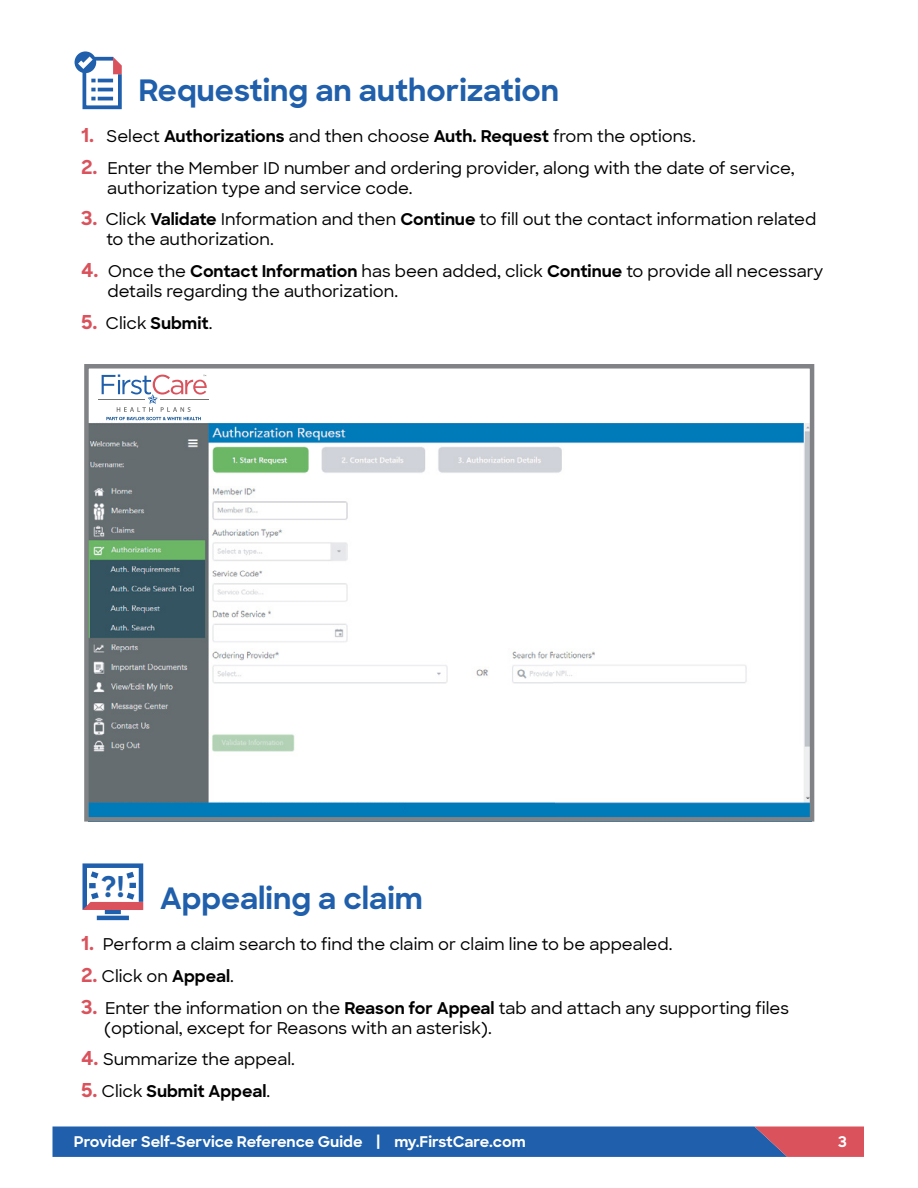
<style>
.page{position:relative;width:918px;height:1188px;background:#fff}
.page>*{position:absolute;margin:0;border:0;box-sizing:border-box;transform-origin:0 0}
.t1{font:700 30px "Sharp Sans";color:#1f5fab}
.t2{font:700 29.1px "Sharp Sans";color:#1f5fab}
.t3{font:500 16.5px/19.8px "Sharp Sans";color:#000}
.t4{font:700 16.5px "Sharp Sans";color:#000}
.t5{font:700 15px "Sharp Sans";color:#fff}
.s1{font-weight:700;font-size:19.5px;color:#d9525c}
.s2{font-weight:700}
.s3{font-size:19.5px;color:#d9525c}
.s4{font-weight:500}
</style>
<div class="page">
<svg style="left:52px;top:1126px;width:812px;height:31px;background:#3860a3"></svg>
<img style="left:89px;top:422px;width:720px;height:395px">
<div style="left:88px;top:448px;width:70px;height:11px;background:#656d70"></div>
<div style="left:125px;top:460px;width:44px;height:11px;background:#656d70"></div>
<div style="left:90px;top:804px;width:312px;height:10px;background:#007bba"></div>
<div style="left:216px;top:698px;width:449px;height:22px;background:#fff"></div>
<svg style="left:75px;top:51px;width:47px;height:59px"></svg>
<hr style="left:98px;top:97px;width:15px;height:3px;background:#1f5fab">
<svg style="left:82px;top:863px;width:62px;height:58px"></svg>
<div style="left:84px;top:364px;width:730px;height:458px;border:4px solid #808285"></div>
<svg style="left:98px;top:375px;width:111px;height:45px"></svg>
<h1 class="t1" style="left:139px;top:67px;width:422px">Requesting an authorization</h1>
<p class="t3" style="left:81px;top:125px;width:616px"><span class="s1">1.</span> Select <span class="s2">Authorizations</span> and then choose <span class="s2">Auth. Request</span> from the options.</p>
<p class="t3" style="left:107px;top:157px;width:689px;text-indent:-26px"><span class="s1">2.</span> Enter the Member ID number and ordering provider, along with the date of service, authorization type and service code.</p>
<p class="t3" style="left:106px;top:209px;width:711px;text-indent:-25px"><span class="s1">3.</span> Click <span class="s2">Validate</span> Information and then <span class="s2">Continue</span> to fill out the contact information related to the authorization.</p>
<p class="t3" style="left:107px;top:260px;width:718px;text-indent:-26px"><span class="s1">4.</span> Once the <span class="s2">Contact Information</span> has been added, click <span class="s2">Continue</span> to provide all necessary details regarding the authorization.</p>
<p class="t3" style="left:81px;top:312px;width:133px"><span class="s1">5.</span> Click <span class="s2">Submit</span>.</p>
<h2 class="t2" style="left:101px;top:865px;width:26px">?!</h2>
<h1 class="t1" style="left:160px;top:876px;width:264px">Appealing a claim</h1>
<p class="t3" style="left:81px;top:934px;width:593px"><span class="s1">1.</span> Perform a claim search to find the claim or claim line to be appealed.</p>
<p class="t3" style="left:81px;top:965px;width:154px"><span class="s1">2.</span> Click on <span class="s2">Appeal</span>.</p>
<p class="t3" style="left:104px;top:997px;width:687px;text-indent:-23px"><span class="s1">3.</span> Enter the information on the <span class="s2">Reason for Appeal</span> tab and attach any supporting files (optional, except for Reasons with an asterisk).</p>
<p class="t3" style="left:81px;top:1049px;width:216px"><span class="s1">4.</span> Summarize the appeal.</p>
<p class="t4" style="left:81px;top:1079px;width:191px"><span class="s3">5.</span> <span class="s4">Click</span> Submit Appeal<span class="s4">.</span></p>
<p class="t5" style="left:74px;top:1131px;width:453px">Provider Self-Service Reference Guide | my.FirstCare.com</p>
<p class="t5" style="left:838px;top:1131px;width:10px">3</p>
</div>
